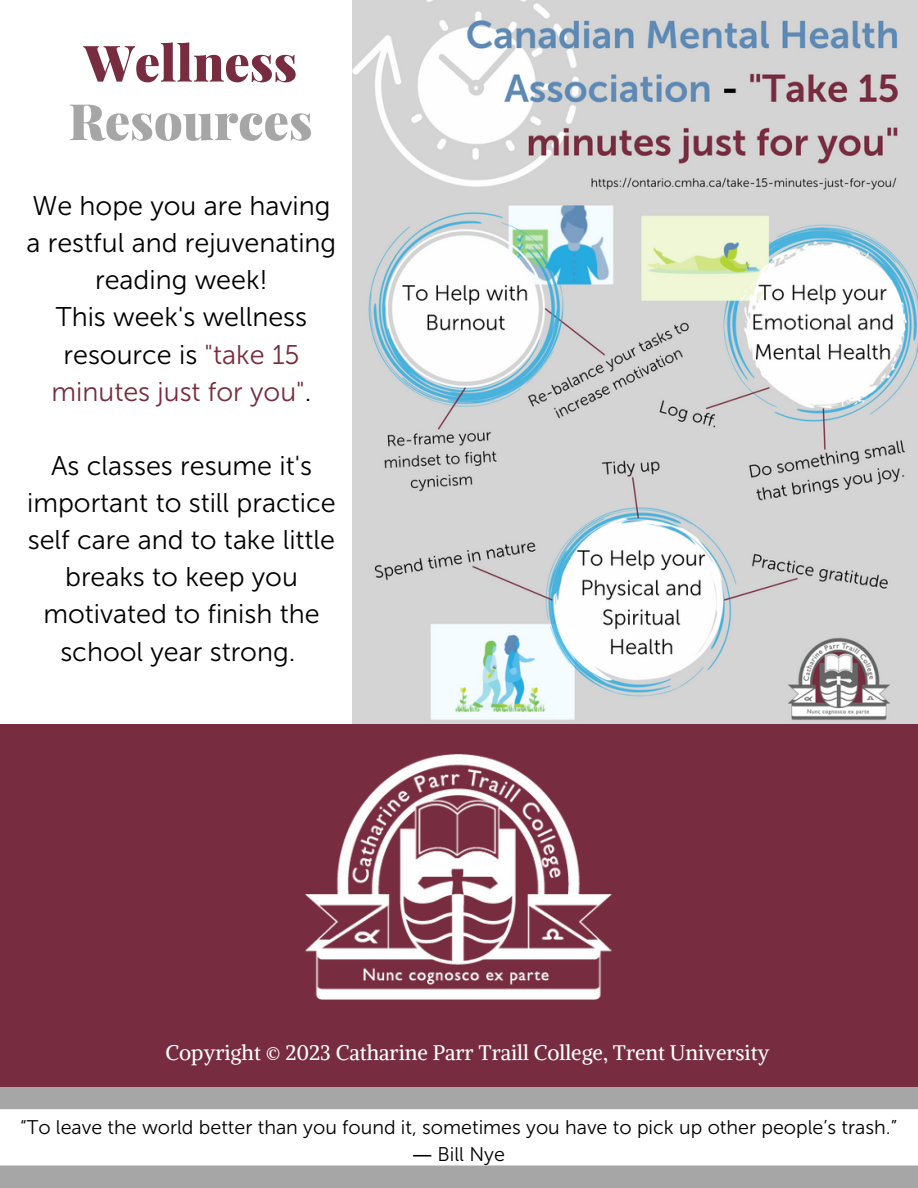
<style>
.page{position:relative;width:918px;height:1188px;background:#fff}
.page>*{position:absolute;margin:0;border:0;box-sizing:border-box;transform-origin:0 0}
.t1{font:900 50.25px "Playfair Display";color:#a6a6a6}
.t2{font:900 50.25px "Playfair Display";color:#772c3f}
.t3{font:27px/37.2px "Museo Sans 300";color:#000;text-align:center}
.t4{font:21px "Alike";color:#fff}
.t5{font:19.65px "Museo Sans 300";color:#000}
.s1{color:#772c3f}
.s2{font-family:"Noto Sans"}
</style>
<div class="page">
<div style="left:0;top:1166px;width:918px;height:22px;background:#a6a6a6"></div>
<div style="left:0;top:1087px;width:918px;height:22px;background:#a6a6a6"></div>
<img style="left:352px;top:0;width:566px;height:724px">
<div style="left:0;top:729px;width:918px;height:357px;background:#772c3f"></div>
<img style="left:306px;top:754px;width:306px;height:245px">
<div style="left:0;top:724px;width:918px;height:21px;background:#772c3f"></div>
<p class="t2" style="left:84px;top:27px;width:215px">Wellness</p>
<p class="t1" style="left:69px;top:86px;width:246px">Resources</p>
<p class="t3" style="left:27px;top:188px;width:311px">We hope you are having a restful and rejuvenating reading week!<br>This week's wellness resource is <span class="s1">"take 15 minutes just for you"</span>.</p>
<p class="t3" style="left:27px;top:447px;width:310px">As classes resume it's important to still practice self care and to take little breaks to keep you motivated to finish the school year strong.</p>
<p class="t4" style="left:165px;top:1039px;width:606px">Copyright © 2023 Catharine Parr Traill College, Trent University</p>
<p class="t5" style="left:20px;top:1117px;width:878px">“To leave the world better than you found it, sometimes you have to pick up other people’s trash.”</p>
<p class="t5" style="left:412px;top:1144px;width:94px"><span class="s2">―</span> Bill Nye</p>
</div>
